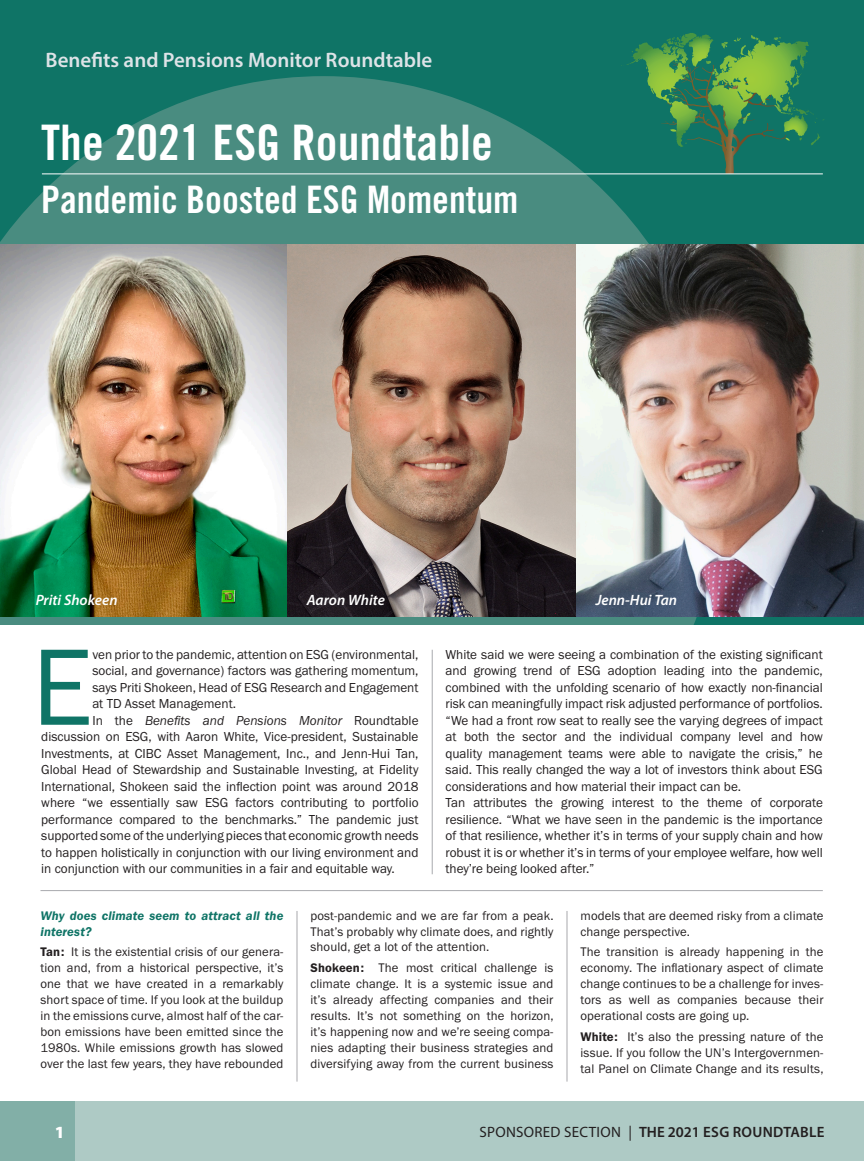
<style>
.page{position:relative;width:864px;height:1161px;background:#fff}
.page>*{position:absolute;margin:0;border:0;box-sizing:border-box;transform-origin:0 0}
.t1{font:112.5px "Franklin Gothic URW Boo";color:#0f7466}
.t2{font:49.05px "Trade Gothic Bold Cond Twenty";color:#fff}
.t3{font:37.8px "Trade Gothic Bold Cond Twenty";color:#fff}
.t4{font:600 21px "Myriad Pro";color:#dde3e7}
.t5{font:900 17.1px "Myriad Pro";color:#fff}
.t6{font:600 15px "Myriad Pro";letter-spacing:.02em;color:#231f20}
.t7{font:italic 600 15px "Myriad Pro";color:#fff}
.t8{font:13.5px/16.5px "Franklin Gothic URW Boo";color:#231f20;text-align:justify}
.t9{font:12.9px/15.9px "Franklin Gothic URW Boo";letter-spacing:.01em;color:#231f20;text-align:justify}
.t10{font:12.9px/15.9px "Franklin Gothic URW Dem Ita";letter-spacing:.01em;color:#0f7466}
.s1{font-family:"Franklin Gothic URW Boo Ita"}
.s2{font-family:"Franklin Gothic URW Dem"}
.s3{font-weight:400}
</style>
<div class="page">
<div style="left:0;top:0;width:864px;height:625px;background:#0f7466"></div>
<svg style="left:0;top:76px;width:723px;height:549px;fill:#498c80"></svg>
<svg style="left:670px;top:129px;width:7px;height:3px"></svg>
<svg style="left:743px;top:113px;width:8px;height:11px"></svg>
<svg style="left:773px;top:37px;width:8px;height:6px"></svg>
<svg style="left:684px;top:143px;width:3px;height:4px"></svg>
<svg style="left:621px;top:42px;width:27px;height:27px"></svg>
<svg style="left:774px;top:58px;width:50px;height:87px"></svg>
<svg style="left:666px;top:33px;width:101px;height:74px"></svg>
<hr style="left:567px;top:911px;width:1px;height:171px;background:#a8a9ad">
<hr style="left:432px;top:650px;width:1px;height:224px;background:#a8a9ad">
<hr style="left:40px;top:890px;width:783px;height:1px;background:#a8a9ad">
<hr style="left:297px;top:911px;width:1px;height:171px;background:#a8a9ad">
<div style="left:0;top:1102px;width:864px;height:59px;background:#aecac5"></div>
<div style="left:0;top:1102px;width:75px;height:59px;background:#82afa7"></div>
<img style="left:0;top:245px;width:576px;height:371px">
<svg style="left:287px;top:245px;width:288px;height:371px;background:#957d70"></svg>
<img style="left:576px;top:245px;width:288px;height:371px">
<hr style="left:42px;top:174px;width:781px;height:1px;background:#fff">
<p class="t4" style="left:46px;top:46px;width:388px">Benefits and Pensions Monitor Roundtable</p>
<h1 class="t2" style="left:41px;top:113px;width:453px">The 2021 ESG Roundtable</h1>
<h2 class="t3" style="left:41px;top:177px;width:479px">Pandemic Boosted ESG Momentum</h2>
<p class="t7" style="left:36px;top:590px;width:83px">Priti Shokeen</p>
<p class="t7" style="left:307px;top:590px;width:80px">Aaron White</p>
<p class="t7" style="left:596px;top:590px;width:83px">Jenn-Hui Tan</p>
<p class="t1" style="left:32px;top:617px;width:62px">E</p>
<p class="t8" style="left:92px;top:646px;width:328px">ven prior to the pandemic, attention on ESG (environmental, social, and governance) factors was gathering momentum, says Priti Shokeen, Head of ESG Research and Engagement at TD Asset Management.</p>
<p class="t8" style="left:41px;top:712px;width:379px;text-indent:51px">In the <span class="s1">Benefits and Pensions Monitor</span> Roundtable discussion on ESG, with Aaron White, Vice-president, Sustainable Investments, at CIBC Asset Management, Inc., and Jenn-Hui Tan, Global Head of Stewardship and Sustainable Investing, at Fidelity International, Shokeen said the inflection point was around 2018 where “we essentially saw ESG factors contributing to portfolio performance compared to the benchmarks.” The pandemic just supported some of the underlying pieces that economic growth needs to happen holistically in conjunction with our living environment and in conjunction with our communities in a fair and equitable way.</p>
<p class="t8" style="left:446px;top:646px;width:379px">White said we were seeing a combination of the existing significant and growing trend of ESG adoption leading into the pandemic, combined with the unfolding scenario of how exactly non-financial risk can meaningfully impact risk adjusted performance of portfolios. “We had a front row seat to really see the varying degrees of impact at both the sector and the individual company level and how quality management teams were able to navigate the crisis,” he said. This really changed the way a lot of investors think about ESG considerations and how material their impact can be.</p>
<p class="t8" style="left:446px;top:794px;width:379px">Tan attributes the growing interest to the theme of corporate resilience. “What we have seen in the pandemic is the importance of that resilience, whether it’s in terms of your supply chain and how robust it is or whether it’s in terms of your employee welfare, how well they’re being looked after.”</p>
<h3 class="t10" style="left:40px;top:907px;width:244px">Why does climate seem to attract all the interest?</h3>
<p class="t9" style="left:40px;top:944px;width:245px"><span class="s2">Tan:</span> It is the existential crisis of our genera&shy;tion and, from a historical perspective, it’s one that we have created in a remarkably short space of time. If you look at the buildup in the emissions curve, almost half of the car&shy;bon emissions have been emitted since the 1980s. While emissions growth has slowed over the last few years, they have rebounded</p>
<p class="t9" style="left:311px;top:907px;width:245px">post-pandemic and we are far from a peak.<br>That’s probably why climate does, and rightly should, get a lot of the attention.</p>
<p class="t9" style="left:311px;top:960px;width:245px"><span class="s2">Shokeen:</span> The most critical challenge is climate change. It is a systemic issue and it’s already affecting companies and their results. It’s not something on the horizon, it’s happening now and we’re seeing compa&shy;nies adapting their business strategies and diversifying away from the current business</p>
<p class="t9" style="left:581px;top:907px;width:244px">models that are deemed risky from a climate change perspective.</p>
<p class="t9" style="left:581px;top:944px;width:245px">The transition is already happening in the economy. The inflationary aspect of climate change continues to be a challenge for inves&shy;tors as well as companies because their operational costs are going up.</p>
<p class="t9" style="left:581px;top:1028px;width:245px"><span class="s2">White:</span> It’s also the pressing nature of the issue. If you follow the UN’s Intergovernmen&shy;tal Panel on Climate Change and its results,</p>
<p class="t5" style="left:55px;top:1121px;width:11px">1</p>
<p class="t6" style="left:479px;top:1123px;width:347px"><span class="s3">SPONSORED SECTION |</span> THE 2021 ESG ROUNDTABLE</p>
</div>
